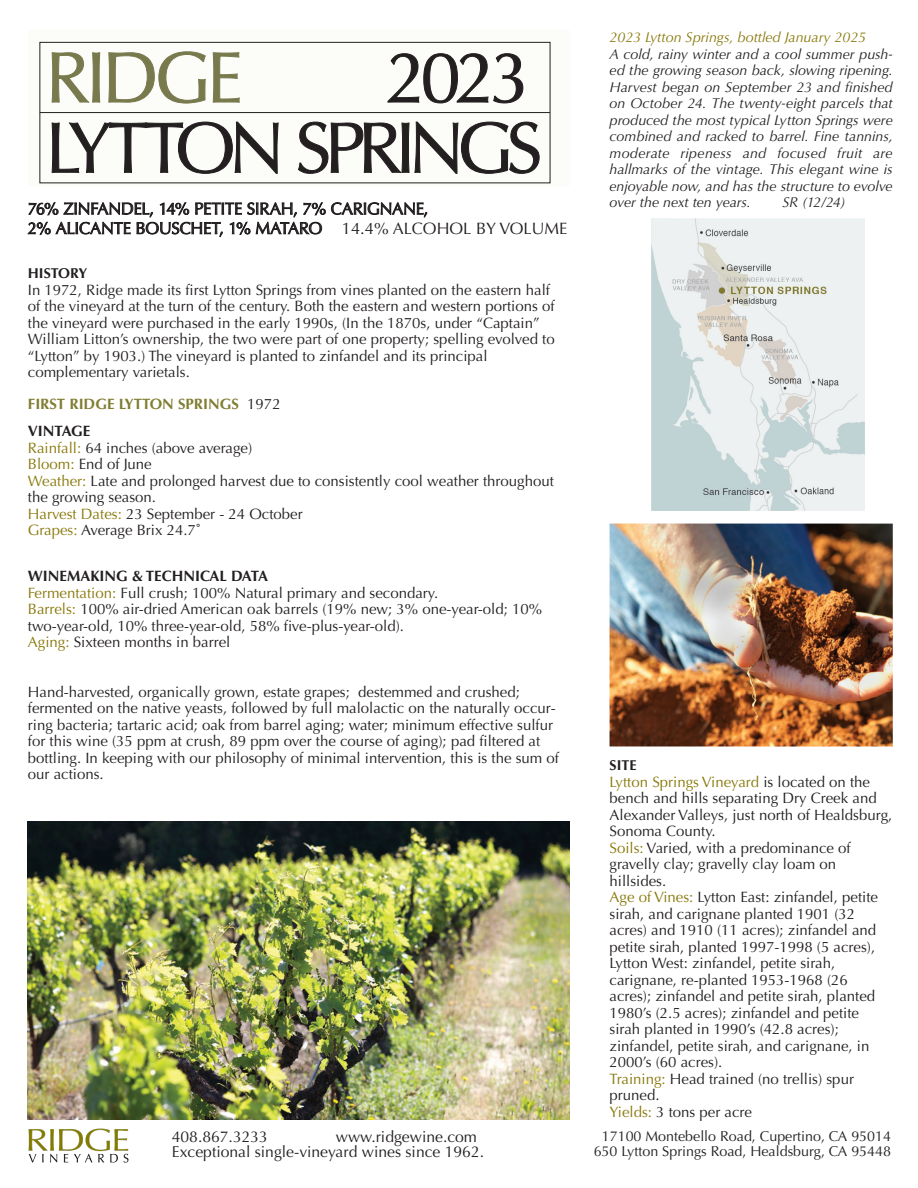
<style>
.page{position:relative;width:918px;height:1188px;background:#fff}
.page>*{position:absolute;margin:0;border:0;box-sizing:border-box;transform-origin:0 0}
.t1{font:72px/70.3px "Optima";letter-spacing:-.09em;color:#231f20;text-align:right}
.t2{font:72px "Optima";letter-spacing:-.055em;color:#787a4e}
.t3{font:16.5px/19.5px "Optima";letter-spacing:-.01em;color:#231f20}
.t4{font:15.75px/15px "Optima";color:#231f20}
.t5{font:15px/16.5px "Optima";color:#231f20}
.t6{font:700 15px "Optima";color:#807e32}
.t7{font:italic 14.25px/16.5px "Optima";letter-spacing:-.005em;color:#231f20;text-align:justify}
.t8{font:14.25px/15.8px "Optima";color:#231f20;text-align:center}
.t9{font:italic 14.25px "Optima";color:#89780a}
.t10{font:700 14.25px "Optima";color:#231f20}
.s1{font-weight:400;color:#231f20}
.s2{font-weight:700}
.s3{color:#89780a}
</style>
<div class="page">
<svg style="left:28px;top:202px;width:399px;height:35px"></svg>
<img style="left:28px;top:1128px;width:101px;height:35px">
<div style="left:28px;top:30px;width:541px;height:156px;background:#fcfdf9"></div>
<img style="left:28px;top:821px;width:542px;height:298px">
<img style="left:610px;top:524px;width:283px;height:223px">
<img style="left:652px;top:219px;width:213px;height:292px">
<svg style="left:52px;top:52px;width:48px;height:51px"></svg>
<svg style="left:108px;top:51px;width:98px;height:52px"></svg>
<svg style="left:213px;top:52px;width:27px;height:51px"></svg>
<svg style="left:388px;top:53px;width:135px;height:50px"></svg>
<svg style="left:52px;top:122px;width:227px;height:52px"></svg>
<svg style="left:298px;top:122px;width:242px;height:52px"></svg>
<div style="left:39px;top:42px;width:511px;height:141px;border:1px solid #231f20"></div>
<hr style="left:40px;top:112px;width:510px;height:1px;background:#231f20">
<h1 class="t2" style="left:46px;top:36px;width:199px">RIDGE</h1>
<h1 class="t1" style="left:46px;top:43px;width:498px">2023<br>LYTTON SPRINGS</h1>
<p class="t3" style="left:28px;top:199px;width:541px">76% ZINFANDEL, 14% PETITE SIRAH, 7% CARIGNANE,<br>2% ALICANTE BOUSCHET, 1% MATARO 14.4% ALCOHOL BY VOLUME</p>
<p class="t10" style="left:28px;top:265px;width:61px">HISTORY</p>
<p class="t5" style="left:28px;top:281px;width:528px">In 1972, Ridge made its first Lytton Springs from vines planted on the eastern half of the vineyard at the turn of the century. Both the eastern and western portions of the vineyard were purchased in the early 1990s, (In the 1870s, under “Captain” William Litton’s ownership, the two were part of one property; spelling evolved to “Lytton” by 1903.) The vineyard is planted to zinfandel and its principal complementary varietals.</p>
<p class="t6" style="left:28px;top:395px;width:254px">FIRST RIDGE LYTTON SPRINGS <span class="s1">1972</span></p>
<p class="t5" style="left:28px;top:423px;width:528px"><span class="s2">VINTAGE<br></span><span class="s3">Rainfall:</span> 64 inches (above average)<br><span class="s3">Bloom:</span> End of June<br><span class="s3">Weather:</span> Late and prolonged harvest due to consistently cool weather throughout the growing season.<br><span class="s3">Harvest Dates:</span> 23 September - 24 October<br><span class="s3">Grapes:</span> Average Brix 24.7˚</p>
<p class="t5" style="left:28px;top:568px;width:516px"><span class="s2">WINEMAKING &amp; TECHNICAL DATA<br></span><span class="s3">Fermentation:</span> Full crush; 100% Natural primary and secondary.<br><span class="s3">Barrels:</span> 100% air-dried American oak barrels (19% new; 3% one-year-old; 10% two-year-old, 10% three-year-old, 58% five-plus-year-old).<br><span class="s3">Aging:</span> Sixteen months in barrel</p>
<p class="t5" style="left:28px;top:684px;width:533px">Hand-harvested, organically grown, estate grapes; destemmed and crushed; fermented on the native yeasts, followed by full malolactic on the naturally occur&shy;ring bacteria; tartaric acid; oak from barrel aging; water; minimum effective sulfur for this wine (35 ppm at crush, 89 ppm over the course of aging); pad filtered at bottling. In keeping with our philosophy of minimal intervention, this is the sum of our actions.</p>
<p class="t9" style="left:610px;top:29px;width:258px">2023 Lytton Springs, bottled January 2025</p>
<p class="t7" style="left:610px;top:46px;width:285px">A cold, rainy winter and a cool summer push&shy;ed the growing season back, slowing ripening.<br>Harvest began on September 23 and finished on October 24. The twenty-eight parcels that produced the most typical Lytton Springs were combined and racked to barrel. Fine tannins, moderate ripeness and focused fruit are hallmarks of the vintage. This elegant wine is enjoyable now, and has the structure to evolve over the next ten years.</p>
<p class="t7" style="left:783px;top:194px;width:65px">SR (12/24)</p>
<p class="t10" style="left:610px;top:757px;width:28px">SITE</p>
<p class="t5" style="left:610px;top:774px;width:284px"><span class="s3">Lytton Springs Vineyard</span> is located on the bench and hills separating Dry Creek and Alexander Valleys, just north of Healdsburg, Sonoma County.<br><span class="s3">Soils:</span> Varied, with a predominance of gravelly clay; gravelly clay loam on hillsides.<br><span class="s3">Age of Vines:</span> Lytton East: zinfandel, petite sirah, and carignane planted 1901 (32 acres) and 1910 (11 acres); zinfandel and petite sirah, planted 1997-1998 (5 acres), Lytton West: zinfandel, petite sirah, carignane, re-planted 1953-1968 (26 acres); zinfandel and petite sirah, planted 1980’s (2.5 acres); zinfandel and petite sirah planted in 1990’s (42.8 acres); zinfandel, petite sirah, and carignane, in 2000’s (60 acres).<br><span class="s3">Training:</span> Head trained (no trellis) spur pruned.<br><span class="s3">Yields:</span> 3 tons per acre</p>
<p class="t4" style="left:172px;top:1129px;width:314px;text-indent:164px">www.ridgewine.com<br>Exceptional single-vineyard wines since 1962.</p>
<p class="t8" style="left:594px;top:1128px;width:299px">17100 Montebello Road, Cupertino, CA 95014<br>650 Lytton Springs Road, Healdsburg, CA 95448</p>
<p class="t4" style="left:172px;top:1129px;width:98px">408.867.3233</p>
</div>
